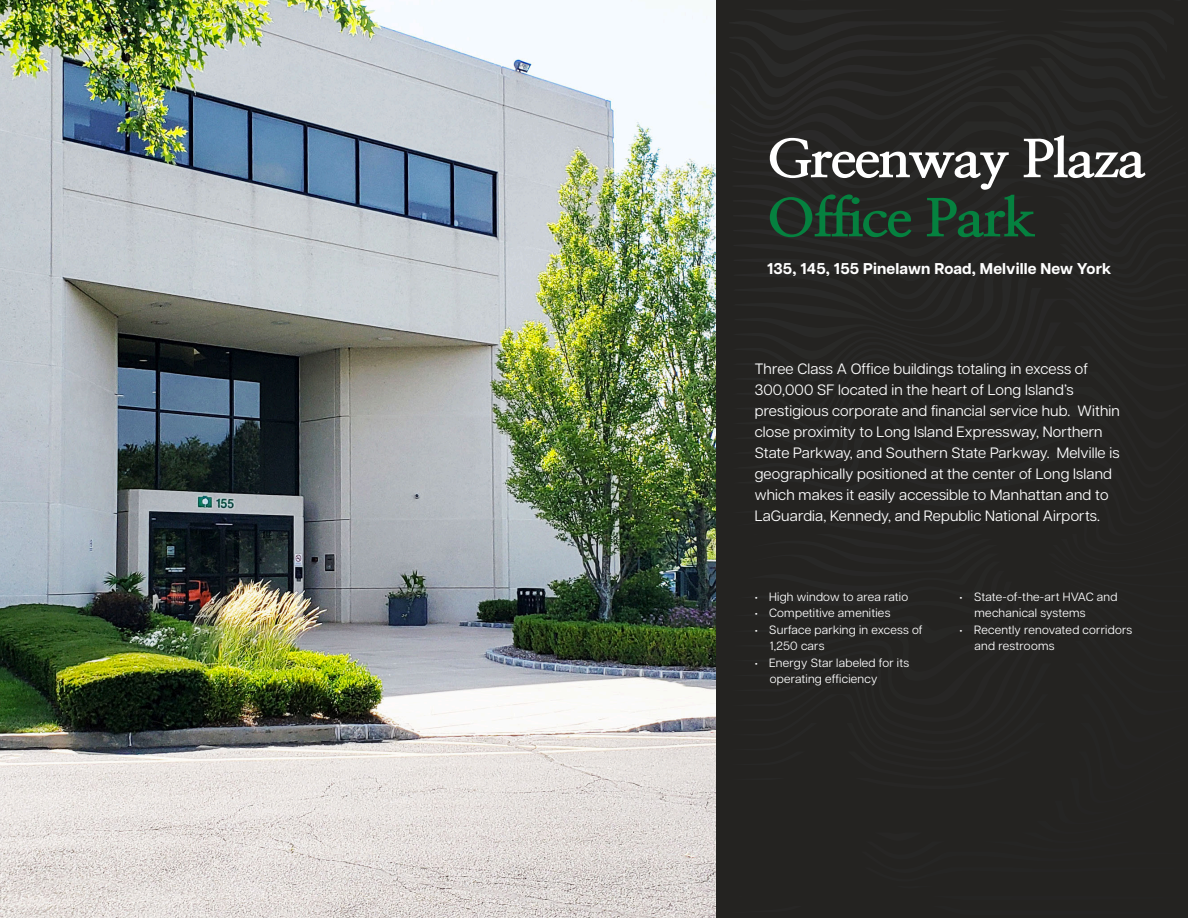
<style>
.page{position:relative;width:1188px;height:918px;background:#fff}
.page>*{position:absolute;margin:0;border:0;box-sizing:border-box;transform-origin:0 0}
.t1{font:800 52.35px/59.1px "Nanum Myeongjo";letter-spacing:-.03em;color:#fff;scale:1.1 1}
.t2{font:700 15.6px "Articulat CF";letter-spacing:.01em;color:#fff}
.t3{font:15px/21px "Articulat CF";letter-spacing:.01em;color:#fff}
.t4{font:12px/16.5px "Articulat CF";letter-spacing:.02em;color:#fff}
.s1{color:#05813f}
</style>
<div class="page">
<div style="left:716px;top:0;width:472px;height:918px;background:#242321"></div>
<img style="left:0;top:0;width:716px;height:918px">
<p class="t1" style="left:767px;top:129px;width:347px">Greenway Plaza<br><span class="s1">Office Park</span></p>
<p class="t2" style="left:767px;top:257px;width:346px">135, 145, 155 Pinelawn Road, Melville New York</p>
<p class="t3" style="left:755px;top:357px;width:367px">Three Class A Office buildings totaling in excess of 300,000 SF located in the heart of Long Island’s prestigious corporate and financial service hub. Within close proximity to Long Island Expressway, Northern State Parkway, and Southern State Parkway. Melville is geographically positioned at the center of Long Island which makes it easily accessible to Manhattan and to LaGuardia, Kennedy, and Republic National Airports.</p>
<p class="t4" style="left:755px;top:587px;width:155px">• High window to area ratio</p>
<p class="t4" style="left:755px;top:604px;width:137px">• Competitive amenities</p>
<p class="t4" style="left:770px;top:620px;width:154px;text-indent:-15px">• Surface parking in excess of<br>1,250 cars</p>
<p class="t4" style="left:770px;top:653px;width:141px;text-indent:-15px">• Energy Star labeled for its operating efficiency</p>
<p class="t4" style="left:975px;top:587px;width:145px;text-indent:-15px">• State-of-the-art HVAC and mechanical systems</p>
<p class="t4" style="left:975px;top:620px;width:159px;text-indent:-15px">• Recently renovated corridors and restrooms</p>
</div>
